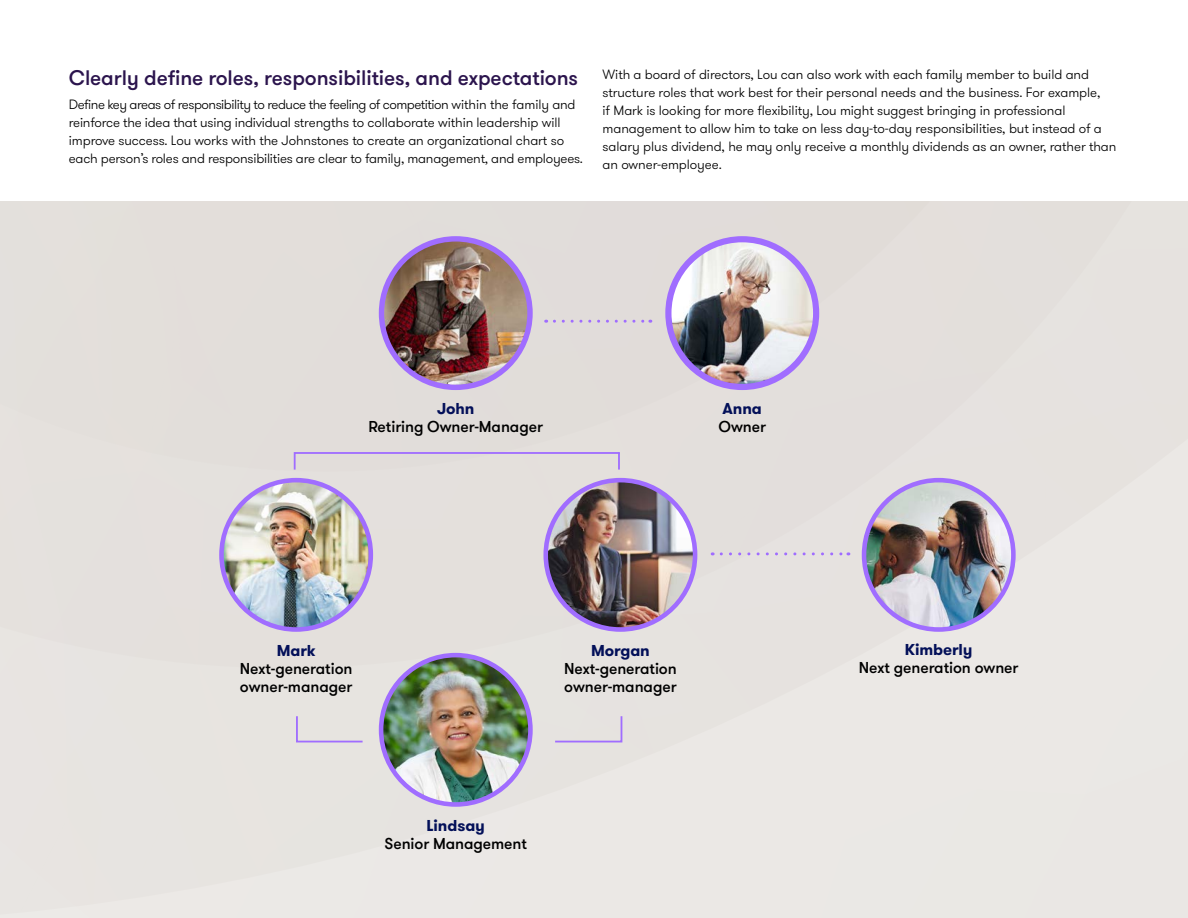
<style>
.page{position:relative;width:1188px;height:918px;background:#fff}
.page>*{position:absolute;margin:0;border:0;box-sizing:border-box;transform-origin:0 0}
.t1{font:500 21px "GT Walsheim Pro";letter-spacing:-.005em;color:#2b144d}
.t2{font:500 15.75px/18px "GT Walsheim Pro";letter-spacing:-.005em;color:#000}
.t3{font:700 15.75px "GT Walsheim Pro";letter-spacing:-.005em;color:#031059}
.t4{font:300 13.5px/18px "GT Walsheim Pro";letter-spacing:-.005em;color:#000}
</style>
<div class="page">
<div style="left:0;top:677px;width:1188px;height:241px;background:#eae8e5"></div>
<div style="left:0;top:202px;width:1188px;height:475px;background:#e6e2de"></div>
<div style="left:0;top:202px;width:1137px;height:270px;background:#e3dedb"></div>
<img style="left:382px;top:239px;width:148px;height:148px;border-radius:74px">
<div style="left:379px;top:236px;width:154px;height:154px;border:5px solid #a06dff;border-radius:50%"></div>
<svg style="left:554px;top:320px;width:97px;height:3px"></svg>
<img style="left:668px;top:239px;width:148px;height:148px;border-radius:74px">
<div style="left:665px;top:236px;width:154px;height:154px;border:6px solid #a06dff;border-radius:50%"></div>
<svg style="left:293px;top:451px;width:328px;height:20px;background:#dcd3de"></svg>
<img style="left:221px;top:480px;width:150px;height:150px;border-radius:75px">
<div style="left:219px;top:478px;width:154px;height:154px;border:5px solid #a06dff;border-radius:50%"></div>
<img style="left:546px;top:481px;width:149px;height:149px">
<div style="left:543px;top:478px;width:154px;height:154px;border:5px solid #a06dff;border-radius:50%"></div>
<svg style="left:721px;top:552px;width:128px;height:3px"></svg>
<img style="left:864px;top:480px;width:149px;height:148px">
<div style="left:862px;top:478px;width:154px;height:154px;border:5px solid #a06dff;border-radius:50%"></div>
<svg style="left:295px;top:714px;width:69px;height:29px;background:#e1dae2"></svg>
<img style="left:381px;top:655px;width:149px;height:149px;border-radius:75px">
<div style="left:379px;top:653px;width:154px;height:154px;border:5px solid #a06dff;border-radius:50%"></div>
<svg style="left:553px;top:714px;width:70px;height:29px;background:#e0d9e2"></svg>
<h1 class="t1" style="left:69px;top:64px;width:511px">Clearly define roles, responsibilities, and expectations</h1>
<p class="t4" style="left:69px;top:96px;width:516px">Define key areas of responsibility to reduce the feeling of competition within the family and reinforce the idea that using individual strengths to collaborate within leadership will improve success. Lou works with the Johnstones to create an organizational chart so each person’s roles and responsibilities are clear to family, management, and employees.</p>
<p class="t4" style="left:603px;top:66px;width:515px">With a board of directors, Lou can also work with each family member to build and structure roles that work best for their personal needs and the business. For example,<br>if Mark is looking for more flexibility, Lou might suggest bringing in professional management to allow him to take on less day-to-day responsibilities, but instead of a salary plus dividend, he may only receive a monthly dividends as an owner, rather than an owner-employee.</p>
<p class="t3" style="left:437px;top:398px;width:39px">John</p>
<p class="t2" style="left:369px;top:418px;width:176px">Retiring Owner-Manager</p>
<p class="t3" style="left:723px;top:398px;width:41px">Anna</p>
<p class="t2" style="left:719px;top:418px;width:49px">Owner</p>
<p class="t3" style="left:277px;top:640px;width:40px">Mark</p>
<p class="t2" style="left:240px;top:660px;width:114px">Next-generation owner-manager</p>
<p class="t3" style="left:591px;top:640px;width:60px">Morgan</p>
<p class="t2" style="left:564px;top:660px;width:114px">Next-generation owner-manager</p>
<p class="t3" style="left:427px;top:815px;width:60px">Lindsay</p>
<p class="t2" style="left:385px;top:835px;width:144px">Senior Management</p>
<p class="t3" style="left:905px;top:639px;width:69px">Kimberly</p>
<p class="t2" style="left:859px;top:658px;width:161px">Next generation owner</p>
</div>
